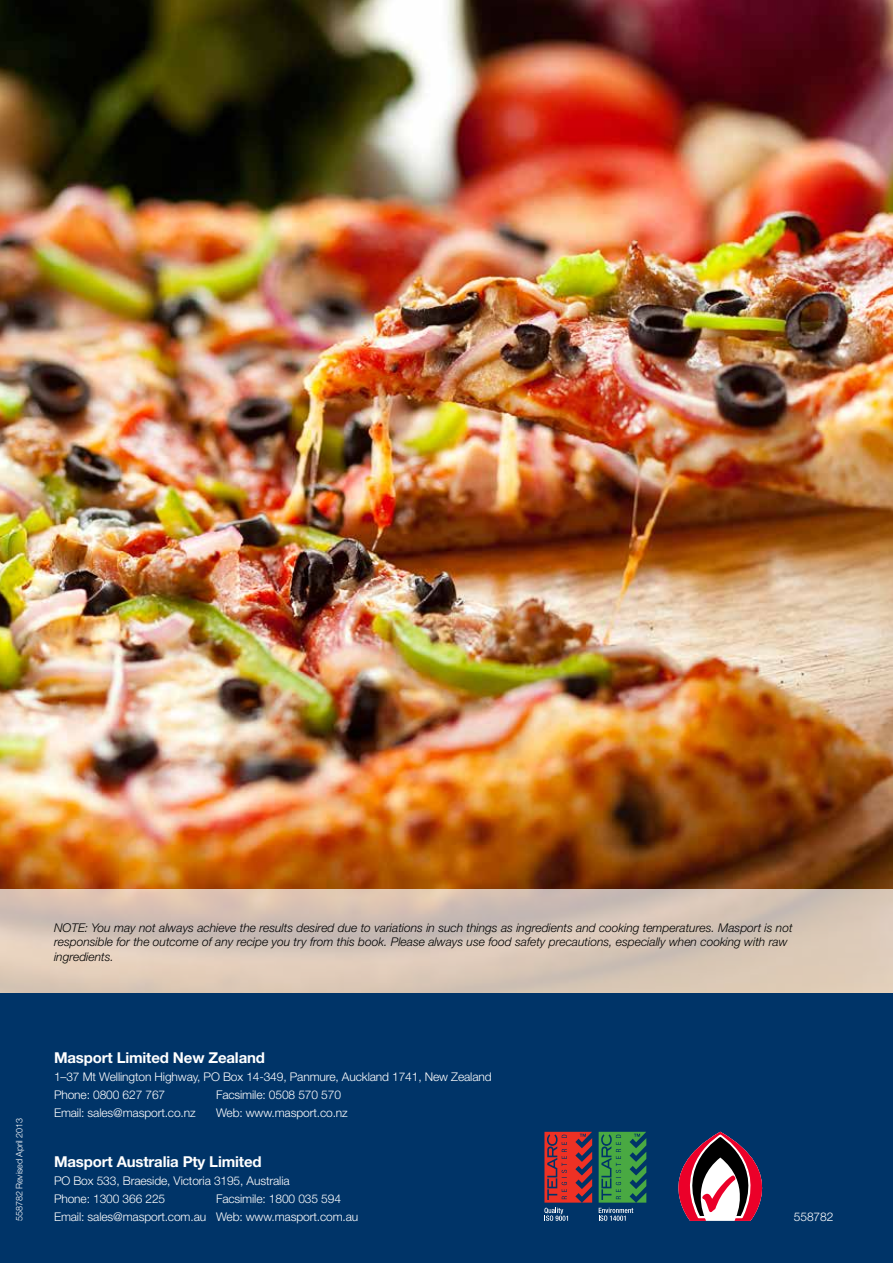
<style>
.page{position:relative;width:893px;height:1263px;background:#fff}
.page>*{position:absolute;margin:0;border:0;box-sizing:border-box;transform-origin:0 0}
.t1{font:700 15px "Helvetica Neue";letter-spacing:-.01em;color:#fff}
.t2{font:300 12px/18px "Helvetica Neue";letter-spacing:-.01em;color:#fff}
.t3{font:italic 300 12px/14.4px "Helvetica Neue";color:#000}
.t4{font:300 9px "Helvetica Neue";letter-spacing:-.01em;color:#fff}
</style>
<div class="page">
<div style="left:0;top:993px;width:893px;height:270px;background:#003468"></div>
<img style="left:0;top:0;width:893px;height:890px">
<svg style="left:0;top:890px;width:893px;height:103px;fill:#d8c5b5"></svg>
<svg style="left:599px;top:1132px;width:47px;height:70px"></svg>
<svg style="left:599px;top:1208px;width:34px;height:13px"></svg>
<svg style="left:544px;top:1132px;width:48px;height:70px"></svg>
<svg style="left:544px;top:1208px;width:24px;height:13px"></svg>
<svg style="left:678px;top:1132px;width:85px;height:89px"></svg>
<p class="t3" style="left:54px;top:920px;width:740px">NOTE: You may not always achieve the results desired due to variations in such things as ingredients and cooking temperatures. Masport is not responsible for the outcome of any recipe you try from this book. Please always use food safety precautions, especially when cooking with raw ingredients.</p>
<p class="t4" style="left:14px;top:1221px;width:105px;rotate:-90deg">558782 Revised April 2013</p>
<p class="t1" style="left:54px;top:1048px;width:213px">Masport Limited New Zealand</p>
<p class="t2" style="left:54px;top:1067px;width:439px">1–37 Mt Wellington Highway, PO Box 14-349, Panmure, Auckland 1741, New Zealand<br>Phone: 0800 627 767</p>
<p class="t2" style="left:216px;top:1085px;width:126px">Facsimile: 0508 570 570</p>
<p class="t2" style="left:54px;top:1103px;width:143px">Email: sales@masport.co.nz</p>
<p class="t2" style="left:216px;top:1103px;width:133px">Web: www.masport.co.nz</p>
<p class="t1" style="left:54px;top:1152px;width:209px">Masport Australia Pty Limited</p>
<p class="t2" style="left:54px;top:1171px;width:237px">PO Box 533, Braeside, Victoria 3195, Australia<br>Phone: 1300 366 225</p>
<p class="t2" style="left:54px;top:1189px;width:306px;text-indent:162px">Facsimile: 1800 035 594<br>Email: sales@masport.com.au Web: www.masport.com.au</p>
<p class="t2" style="left:794px;top:1207px;width:41px">558782</p>
</div>
